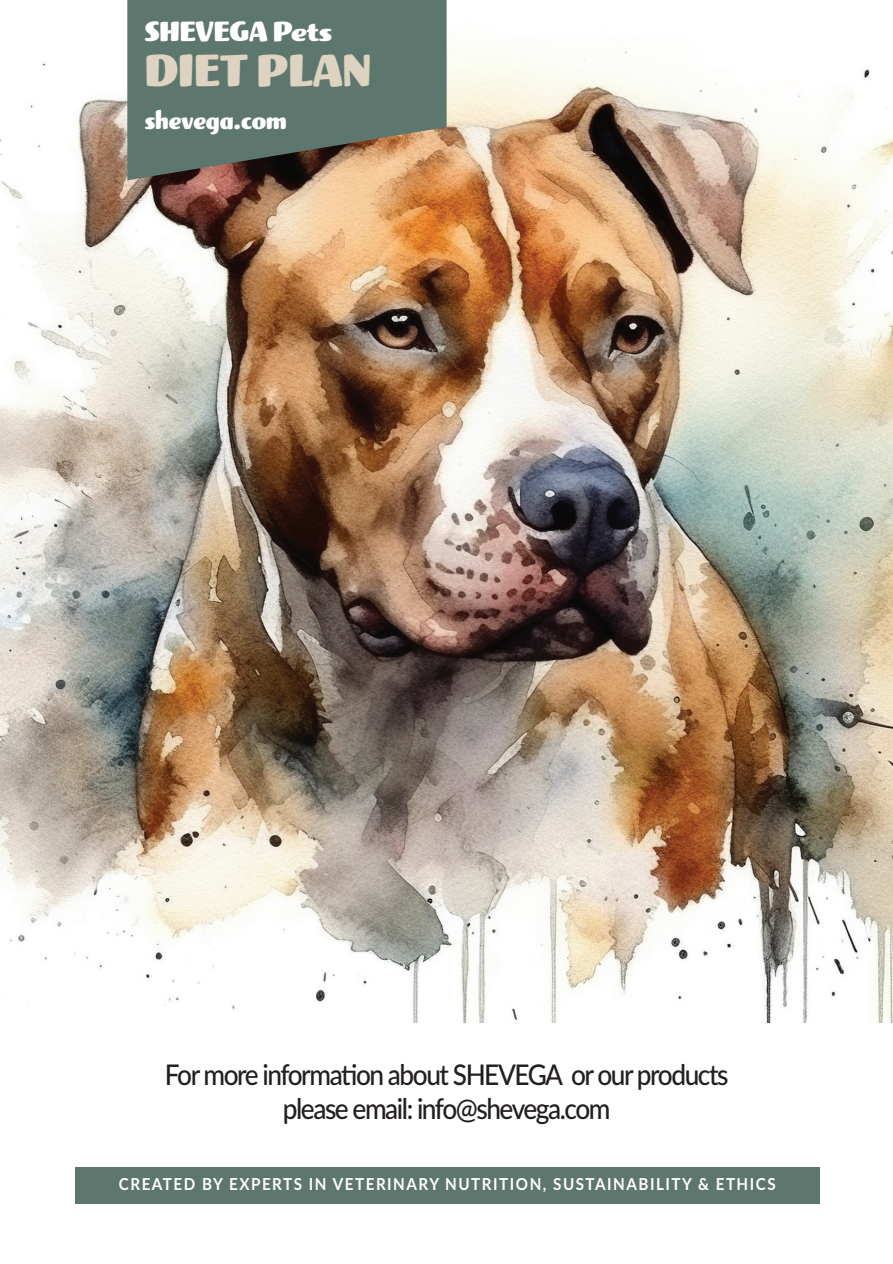
<style>
.page{position:relative;width:893px;height:1264px;background:#fff}
.page>*{position:absolute;margin:0;border:0;box-sizing:border-box;transform-origin:0 0}
.t1{font:46.5px "Meatball";letter-spacing:-.005em;color:#ddd3c0;scale:.94 1}
.t2{font:28.8px "Meatball";letter-spacing:-.005em;color:#fff;scale:.94 1}
.t3{font:500 28.5px/34.2px "Lato";letter-spacing:-.055em;color:#231f20;text-align:center;scale:.92 1}
.t4{font:27.15px "Meatball";color:#fff;scale:.79 1}
.t5{font:700 16.5px "Lato";letter-spacing:.1em;color:#fff;scale:.92 1}
</style>
<div class="page">
<img style="left:0;top:51px;width:893px;height:971px">
<svg style="left:127px;top:0;width:320px;height:180px;fill:#5d776e"></svg>
<div style="left:75px;top:1166px;width:744px;height:37px;background:#5d776e"></div>
<p class="t2" style="left:145px;top:14px;width:201px">SHEVEGA Pets</p>
<h1 class="t1" style="left:145px;top:43px;width:243px">DIET PLAN</h1>
<p class="t4" style="left:145px;top:104px;width:182px">shevega.com</p>
<p class="t3" style="left:165px;top:1059px;width:614px">For more informa-on about SHEVEGA or our products please email: info@shevega.com</p>
<p class="t5" style="left:119px;top:1178px;width:715px">CREATED BY EXPERTS IN VETERINARY NUTRITION, SUSTAINABILITY &amp; ETHICS</p>
</div>
